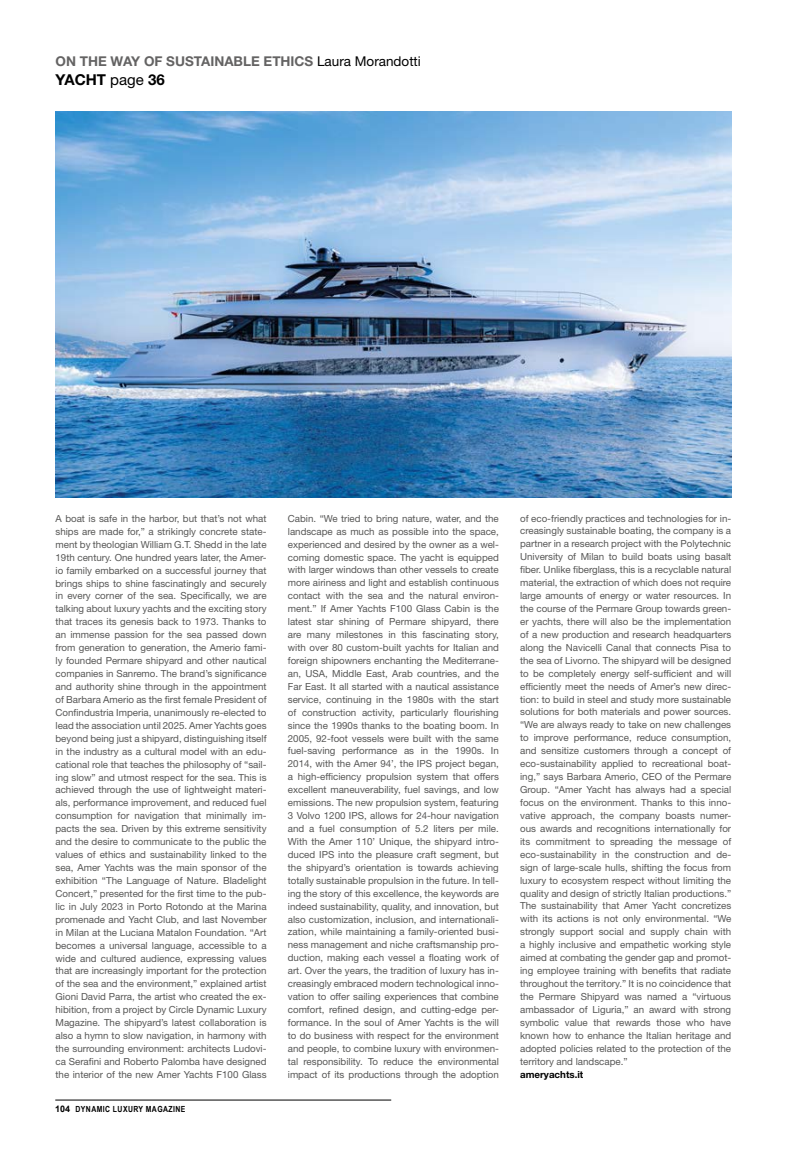
<style>
.page{position:relative;width:808px;height:1149px;background:#fff}
.page>*{position:absolute;margin:0;border:0;box-sizing:border-box;transform-origin:0 0}
.t1{font:700 15px "Helvetica Neue LT Std";color:#000}
.t2{font:700 13.5px "Helvetica Neue LT Std";color:#646363}
.t3{font:13.5px "Helvetica Neue LT Std";color:#000}
.t4{font:9.75px/12.9px "Helvetica Neue LT Std";color:#575756;text-align:justify}
.t5{font:700 9.75px "Helvetica Neue LT Std";color:#000}
.t6{font:700 8.4px "Arial Narrow";letter-spacing:.05em;color:#000}
.s1{font-weight:400}
.s2{font-family:"Arial";font-size:9px}
</style>
<div class="page">
<hr style="left:55px;top:1099px;width:336px;height:1px;background:#000">
<img style="left:56px;top:111px;width:675px;height:386px">
<h2 class="t2" style="left:56px;top:53px;width:35px">ON THE</h2>
<h2 class="t2" style="left:111px;top:53px;width:11px">WAY</h2>
<h2 class="t2" style="left:144px;top:53px;width:41px">OF SUSTAINABLE</h2>
<h2 class="t2" style="left:264px;top:53px;width:18px">ETHICS</h2>
<h2 class="t3" style="left:317px;top:53px;width:105px">Laura Morandotti</h2>
<h1 class="t1" style="left:56px;top:71px;width:111px">YACHT <span class="s1">page</span> 36</h1>
<p class="t4" style="left:56px;top:511px;width:213px">A boat is safe in the harbor, but that’s not what ships are made for,” a strikingly concrete state&shy;ment by theologian William G.T. Shedd in the late 19th century. One hundred years later, the Amer&shy;io family embarked on a successful journey that brings ships to shine fascinatingly and securely in every corner of the sea. Specifically, we are talking about luxury yachts and the exciting story that traces its genesis back to 1973. Thanks to an immense passion for the sea passed down from generation to generation, the Amerio fami&shy;ly founded Permare shipyard and other nautical companies in Sanremo. The brand’s significance and authority shine through in the appointment of Barbara Amerio as the first female President of Confindustria Imperia, unanimously re-elected to lead the association until 2025. Amer Yachts goes beyond being just a shipyard, distinguishing itself in the industry as a cultural model with an edu&shy;cational role that teaches the philosophy of “sail&shy;ing slow” and utmost respect for the sea. This is achieved through the use of lightweight materi&shy;als, performance improvement, and reduced fuel consumption for navigation that minimally im&shy;pacts the sea. Driven by this extreme sensitivity and the desire to communicate to the public the values of ethics and sustainability linked to the sea, Amer Yachts was the main sponsor of the exhibition “The Language of Nature. Bladelight Concert,” presented for the first time to the pub&shy;lic in July 2023 in Porto Rotondo at the Marina promenade and Yacht Club, and last November in Milan at the Luciana Matalon Foundation. “Art becomes a universal language, accessible to a wide and cultured audience, expressing values that are increasingly important for the protection of the sea and the environment,” explained artist Gioni David Parra, the artist who created the ex&shy;hibition, from a project by Circle Dynamic Luxury Magazine. The shipyard’s latest collaboration is also a hymn to slow navigation, in harmony with the surrounding environment: architects Ludovi&shy;ca Serafini and Roberto Palomba have designed the interior of the new Amer Yachts F100 Glass</p>
<p class="t4" style="left:288px;top:511px;width:213px">Cabin. “We tried to bring nature, water, and the landscape as much as possible into the space, experienced and desired by the owner as a wel&shy;coming domestic space. The yacht is equipped with larger windows than other vessels to create more airiness and light and establish continuous contact with the sea and the natural environ&shy;ment.” If Amer Yachts F100 Glass Cabin is the latest star shining of Permare shipyard, there are many milestones in this fascinating story, with over 80 custom-built yachts for Italian and foreign shipowners enchanting the Mediterrane&shy;an, USA, Middle East, Arab countries, and the Far East. It all started with a nautical assistance service, continuing in the 1980s with the start of construction activity, particularly flourishing since the 1990s thanks to the boating boom. In 2005, 92-foot vessels were built with the same fuel-saving performance as in the 1990s. In 2014, with the Amer 94’, the IPS project began, a high-efficiency propulsion system that offers excellent maneuverability, fuel savings, and low emissions. The new propulsion system, featuring 3 Volvo 1200 IPS, allows for 24-hour navigation and a fuel consumption of 5.2 liters per mile.<br>With the Amer 110’ Unique, the shipyard intro&shy;duced IPS into the pleasure craft segment, but the shipyard’s orientation is towards achieving totally sustainable propulsion in the future. In tell&shy;ing the story of this excellence, the keywords are indeed sustainability, quality, and innovation, but also customization, inclusion, and internationali&shy;zation, while maintaining a family-oriented busi&shy;ness management and niche craftsmanship pro&shy;duction, making each vessel a floating work of art. Over the years, the tradition of luxury has in&shy;creasingly embraced modern technological inno&shy;vation to offer sailing experiences that combine comfort, refined design, and cutting-edge per&shy;formance. In the soul of Amer Yachts is the will to do business with respect for the environment and people, to combine luxury with environmen&shy;tal responsibility. To reduce the environmental impact of its productions through the adoption</p>
<p class="t4" style="left:520px;top:511px;width:213px">of eco-friendly practices and technologies for in&shy;creasingly sustainable boating, the company is a partner in a research project with the Polytechnic University of Milan to build boats using basalt fiber. Unlike fiberglass, this is a recyclable natural material, the extraction of which does not require large amounts of energy or water resources. In the course of the Permare Group towards green&shy;er yachts, there will also be the implementation of a new production and research headquarters along the Navicelli Canal that connects Pisa to the sea of Livorno. The shipyard will be designed to be completely energy self-sufficient and will efficiently meet the needs of Amer’s new direc&shy;tion: to build in steel and study more sustainable solutions for both materials and power sources. “We are always ready to take on new challenges to improve performance, reduce consumption, and sensitize customers through a concept of eco-sustainability applied to recreational boat&shy;ing,” says Barbara Amerio, CEO of the Permare Group. “Amer Yacht has always had a special focus on the environment. Thanks to this inno&shy;vative approach, the company boasts numer&shy;ous awards and recognitions internationally for its commitment to spreading the message of eco-sustainability in the construction and de&shy;sign of large-scale hulls, shifting the focus from luxury to ecosystem respect without limiting the quality and design of strictly Italian productions.” The sustainability that Amer Yacht concretizes with its actions is not only environmental. “We strongly support social and supply chain with a highly inclusive and empathetic working style aimed at combating the gender gap and promot&shy;ing employee training with benefits that radiate throughout the territory.” It is no coincidence that the Permare Shipyard was named a “virtuous ambassador of Liguria,” an award with strong symbolic value that rewards those who have known how to enhance the Italian heritage and adopted policies related to the protection of the territory and landscape.”</p>
<p class="t5" style="left:520px;top:1067px;width:65px">AMERYACHTS.IT</p>
<p class="t6" style="left:55px;top:1102px;width:132px"><span class="s2">104</span> DYNAMIC LUXURY MAGAZINE</p>
</div>
